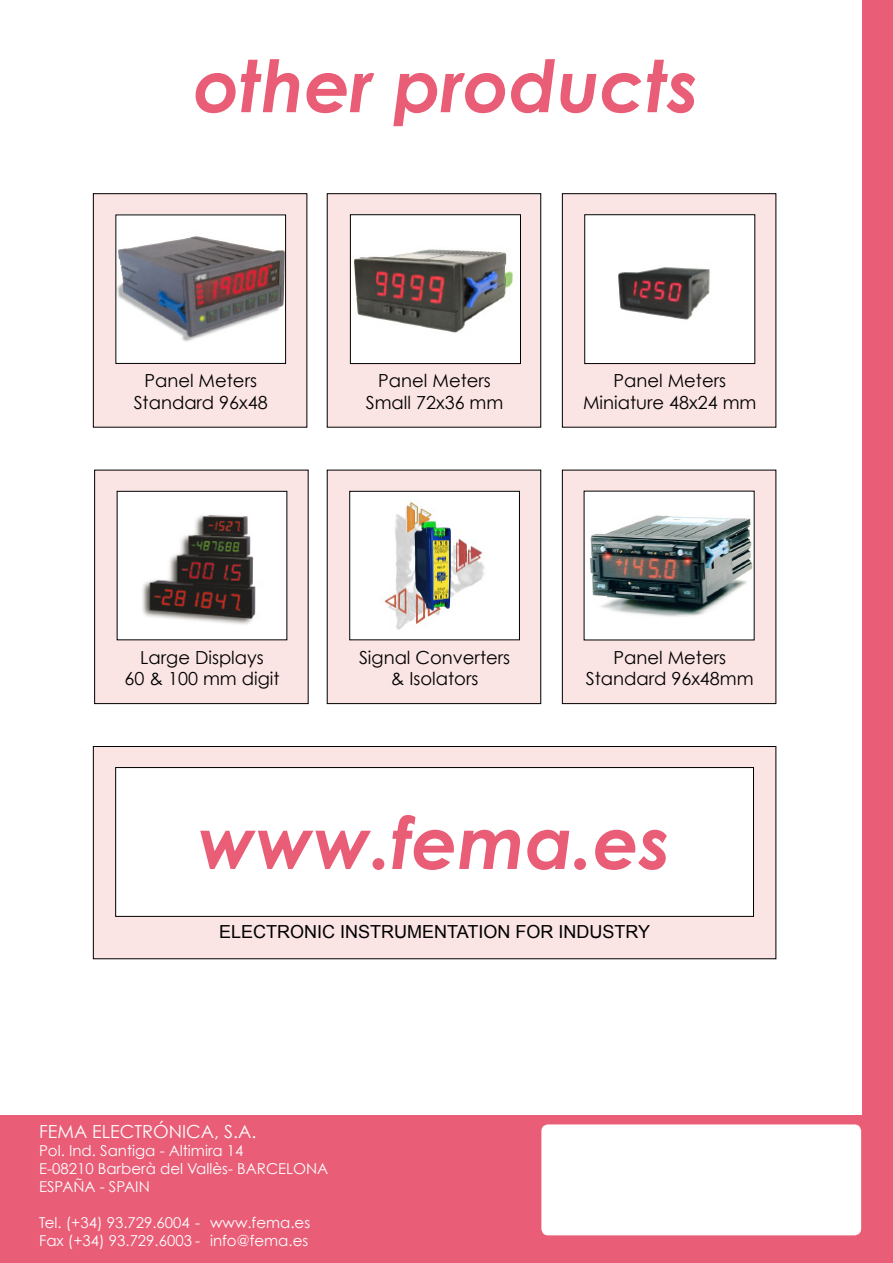
<style>
.page{position:relative;width:893px;height:1263px;background:#fff}
.page>*{position:absolute;margin:0;border:0;box-sizing:border-box;transform-origin:0 0}
.t1{font:italic 700 72px "Century Gothic";color:#e95d77}
.t2{font:18px/21.6px "Century Gothic";color:#000;text-align:center}
.t3{font:18px "Arial";color:#000}
.t4{font:18px "Century Gothic";color:#fff}
.t5{font:15px/18px "Century Gothic";color:#fff}
</style>
<div class="page">
<div style="left:95px;top:470px;width:213px;height:234px;background:#fbe4e4"></div>
<div style="left:94px;top:470px;width:214px;height:234px;border:1px solid #000"></div>
<img style="left:119px;top:493px;width:166px;height:145px">
<div style="left:327px;top:470px;width:214px;height:234px;background:#fbe4e4"></div>
<img style="left:352px;top:493px;width:166px;height:145px">
<div style="left:350px;top:491px;width:170px;height:149px;border:1px solid #000"></div>
<div style="left:93px;top:194px;width:214px;height:233px;background:#fbe4e4"></div>
<div style="left:93px;top:193px;width:214px;height:234px;border:1px solid #000"></div>
<img style="left:118px;top:217px;width:166px;height:145px">
<div style="left:116px;top:215px;width:170px;height:149px;border:1px solid #000"></div>
<div style="left:93px;top:746px;width:683px;height:213px;background:#fbe4e4"></div>
<div style="left:93px;top:746px;width:683px;height:213px;border:1px solid #000"></div>
<div style="left:116px;top:767px;width:637px;height:149px;background:#fff"></div>
<div style="left:115px;top:767px;width:639px;height:149px;border:1px solid #000"></div>
<div style="left:1px;top:1115px;width:892px;height:148px;background:#e95d77"></div>
<div style="left:863px;top:0;width:30px;height:1263px;background:#e95d77"></div>
<div style="left:541px;top:1124px;width:320px;height:111px;background:#fff;border-radius:7px"></div>
<div style="left:562px;top:470px;width:214px;height:234px;background:#fbe4e4"></div>
<div style="left:562px;top:470px;width:214px;height:234px;border:1px solid #000"></div>
<img style="left:586px;top:493px;width:166px;height:145px">
<div style="left:562px;top:194px;width:214px;height:233px;background:#fbe4e4"></div>
<div style="left:562px;top:193px;width:214px;height:234px;border:1px solid #000"></div>
<img style="left:586px;top:217px;width:167px;height:145px">
<div style="left:584px;top:215px;width:171px;height:149px;border:1px solid #000"></div>
<div style="left:327px;top:194px;width:214px;height:233px;background:#fbe4e4"></div>
<img style="left:352px;top:217px;width:167px;height:145px">
<div style="left:350px;top:215px;width:171px;height:149px;border:1px solid #000"></div>
<h1 class="t1" style="left:193px;top:40px;width:507px">other products</h1>
<p class="t2" style="left:134px;top:370px;width:136px">Panel Meters<br>Standard 96x48</p>
<p class="t2" style="left:366px;top:370px;width:139px">Panel Meters<br>Small 72x36 mm</p>
<p class="t2" style="left:583px;top:370px;width:175px">Panel Meters<br>Miniature 48x24 mm</p>
<p class="t2" style="left:125px;top:646px;width:156px">Large Displays<br>60 &amp; 100 mm digit</p>
<p class="t2" style="left:359px;top:646px;width:153px">Signal Converters &amp; Isolators</p>
<p class="t2" style="left:586px;top:646px;width:169px">Panel Meters<br>Standard 96x48mm</p>
<h1 class="t1" style="left:198px;top:796px;width:474px">www.fema.es</h1>
<p class="t3" style="left:219px;top:920px;width:433px">ELECTRONIC INSTRUMENTATION FOR INDUSTRY</p>
<p class="t4" style="left:39px;top:1121px;width:219px">FEMA ELECTRÓNICA, S.A.</p>
<p class="t5" style="left:39px;top:1142px;width:291px">Pol. Ind. Santiga - Altimira 14<br>E-08210 Barberà del Vallès- BARCELONA<br>ESPAÑA - SPAIN</p>
<p class="t5" style="left:39px;top:1214px;width:273px">Tel. (+34) 93.729.6004 - www.fema.es<br>Fax (+34) 93.729.6003 - info@fema.es</p>
</div>
